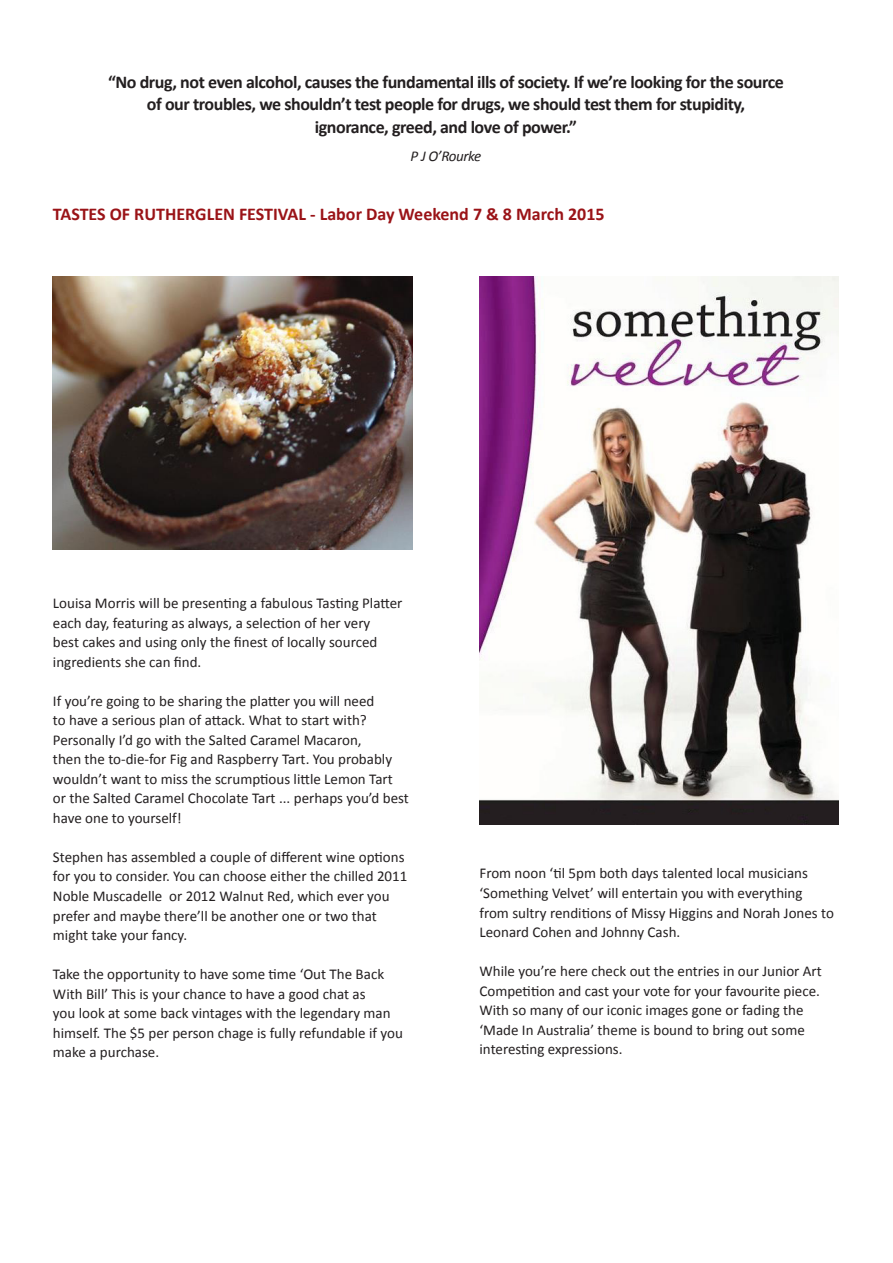
<style>
.page{position:relative;width:893px;height:1263px;background:#fff}
.page>*{position:absolute;margin:0;border:0;box-sizing:border-box;transform-origin:0 0}
.t1{font:700 18px/22.5px "Calibri";letter-spacing:-.025em;color:#231f20;text-align:center}
.t2{font:700 18px "Calibri";color:#9a1317}
.t3{font:15px/19.5px "Calibri";color:#231f20}
.t4{font:italic 15px "Calibri";letter-spacing:-.025em;color:#231f20}
</style>
<div class="page">
<img style="left:53px;top:276px;width:359px;height:274px">
<img style="left:479px;top:276px;width:360px;height:548px">
<p class="t1" style="left:108px;top:71px;width:677px">“No drug, not even alcohol, causes the fundamental ills of society. If we’re looking for the source</p>
<p class="t1" style="left:147px;top:93px;width:600px">of our troubles, we shouldn’t test people for drugs, we should test them for stupidity, ignorance, greed, and love of power.”</p>
<p class="t4" style="left:411px;top:146px;width:72px">P J O’Rourke</p>
<p class="t2" style="left:53px;top:202px;width:553px">TASTES OF RUTHERGLEN FESTIVAL - Labor Day Weekend 7 &amp; 8 March 2015</p>
<p class="t3" style="left:53px;top:594px;width:351px">Louisa Morris will be presenting a fabulous Tasting Platter each day, featuring as always, a selection of her very<br>best cakes and using only the finest of locally sourced ingredients she can find.</p>
<p class="t3" style="left:53px;top:691px;width:357px">If you’re going to be sharing the platter you will need<br>to have a serious plan of attack. What to start with?<br>Personally I’d go with the Salted Caramel Macaron,<br>then the to-die-for Fig and Raspberry Tart. You probably wouldn’t want to miss the scrumptious little Lemon Tart or the Salted Caramel Chocolate Tart ... perhaps you’d best have one to yourself!</p>
<p class="t3" style="left:53px;top:847px;width:356px">Stephen has assembled a couple of different wine options for you to consider. You can choose either the chilled 2011<br>Noble Muscadelle or 2012 Walnut Red, which ever you prefer and maybe there’ll be another one or two that might take your fancy.</p>
<p class="t3" style="left:53px;top:964px;width:351px">Take the opportunity to have some time ‘Out The Back With Bill’ This is your chance to have a good chat as<br>you look at some back vintages with the legendary man himself. The $5 per person chage is fully refundable if you make a purchase.</p>
<p class="t3" style="left:479px;top:864px;width:356px">From noon ‘til 5pm both days talented local musicians ‘Something Velvet’ will entertain you with everything from sultry renditions of Missy Higgins and Norah Jones to Leonard Cohen and Johnny Cash.</p>
<p class="t3" style="left:479px;top:961px;width:344px">While you’re here check out the entries in our Junior Art Competition and cast your vote for your favourite piece.<br>With so many of our iconic images gone or fading the ‘Made In Australia’ theme is bound to bring out some interesting expressions.</p>
</div>
